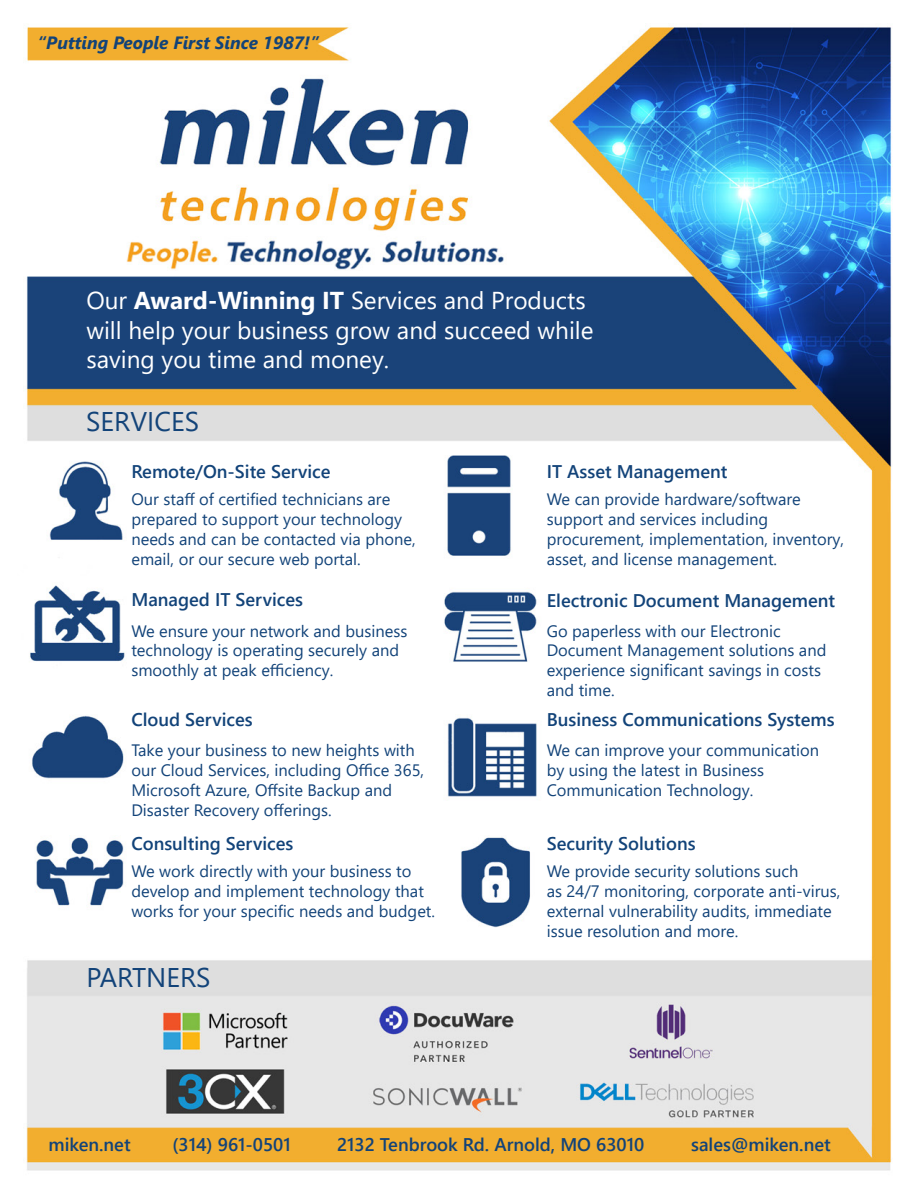
<style>
.page{position:relative;width:918px;height:1188px;background:#fff}
.page>*{position:absolute;margin:0;border:0;box-sizing:border-box;transform-origin:0 0}
.t1{font:27px "Segoe UI";color:#124379}
.t2{font:24.45px "Segoe UI";color:#fff}
.t3{font:600 18.3px "Segoe UI";color:#124379}
.t4{font:italic 700 17.85px "Segoe UI";color:#124379}
.t5{font:16.5px "Segoe UI";color:#124379}
.s1{font-weight:700}
</style>
<div class="page">
<img style="left:25px;top:27px;width:868px;height:1144px">
<p class="t4" style="left:37px;top:26px;width:283px">“Putting People First Since 1987!”</p>
<p class="t2" style="left:86px;top:278px;width:501px">Our <span class="s1">Award-Winning IT</span> Services and Products</p>
<p class="t2" style="left:86px;top:307px;width:509px">will help your business grow and succeed while</p>
<p class="t2" style="left:86px;top:336px;width:304px">saving you time and money.</p>
<p class="t1" style="left:86px;top:396px;width:114px">SERVICES</p>
<p class="t3" style="left:131px;top:454px;width:201px">Remote/On-Site Service</p>
<p class="t5" style="left:131px;top:484px;width:260px">Our staff of certified technicians are</p>
<p class="t5" style="left:131px;top:504px;width:272px">prepared to support your technology</p>
<p class="t5" style="left:131px;top:523px;width:286px">needs and can be contacted via phone,</p>
<p class="t5" style="left:131px;top:543px;width:231px">email, or our secure web portal.</p>
<p class="t3" style="left:131px;top:582px;width:173px">Managed IT Services</p>
<p class="t5" style="left:131px;top:615px;width:277px">We ensure your network and business</p>
<p class="t5" style="left:131px;top:635px;width:269px">technology is operating securely and</p>
<p class="t5" style="left:131px;top:655px;width:204px">smoothly at peak efficiency.</p>
<p class="t3" style="left:131px;top:702px;width:123px">Cloud Services</p>
<p class="t5" style="left:131px;top:735px;width:285px">Take your business to new heights with</p>
<p class="t5" style="left:131px;top:755px;width:294px">our Cloud Services, including Office 365,</p>
<p class="t5" style="left:131px;top:774px;width:262px">Microsoft Azure, Offsite Backup and</p>
<p class="t5" style="left:131px;top:794px;width:202px">Disaster Recovery offerings.</p>
<p class="t3" style="left:131px;top:827px;width:164px">Consulting Services</p>
<p class="t5" style="left:131px;top:856px;width:282px">We work directly with your business to</p>
<p class="t5" style="left:131px;top:876px;width:294px">develop and implement technology that</p>
<p class="t5" style="left:131px;top:896px;width:305px">works for your specific needs and budget.</p>
<p class="t1" style="left:86px;top:952px;width:126px">PARTNERS</p>
<p class="t3" style="left:547px;top:454px;width:182px">IT Asset Management</p>
<p class="t5" style="left:547px;top:484px;width:256px">We can provide hardware/software</p>
<p class="t5" style="left:547px;top:504px;width:223px">support and services including</p>
<p class="t5" style="left:547px;top:523px;width:299px">procurement, implementation, inventory,</p>
<p class="t5" style="left:547px;top:543px;width:232px">asset, and license management.</p>
<p class="t3" style="left:547px;top:584px;width:290px">Electronic Document Management</p>
<p class="t5" style="left:547px;top:615px;width:236px">Go paperless with our Electronic</p>
<p class="t5" style="left:547px;top:635px;width:281px">Document Management solutions and</p>
<p class="t5" style="left:547px;top:655px;width:276px">experience significant savings in costs</p>
<p class="t5" style="left:547px;top:675px;width:69px">and time.</p>
<p class="t3" style="left:547px;top:702px;width:289px">Business Communications Systems</p>
<p class="t5" style="left:547px;top:735px;width:274px">We can improve your communication</p>
<p class="t5" style="left:547px;top:755px;width:219px">by using the latest in Business</p>
<p class="t5" style="left:547px;top:774px;width:208px">Communication Technology.</p>
<p class="t3" style="left:547px;top:827px;width:150px">Security Solutions</p>
<p class="t5" style="left:547px;top:856px;width:253px">We provide security solutions such</p>
<p class="t5" style="left:547px;top:876px;width:295px">as 24/7 monitoring, corporate anti-virus,</p>
<p class="t5" style="left:547px;top:896px;width:287px">external vulnerability audits, immediate</p>
<p class="t5" style="left:547px;top:915px;width:193px">issue resolution and more.</p>
<p class="t3" style="left:48px;top:1127px;width:84px">miken.net</p>
<p class="t3" style="left:172px;top:1127px;width:120px">(314) 961-0501</p>
<p class="t3" style="left:337px;top:1127px;width:309px">2132 Tenbrook Rd. Arnold, MO 63010</p>
<p class="t3" style="left:691px;top:1127px;width:141px">sales@miken.net</p>
</div>
